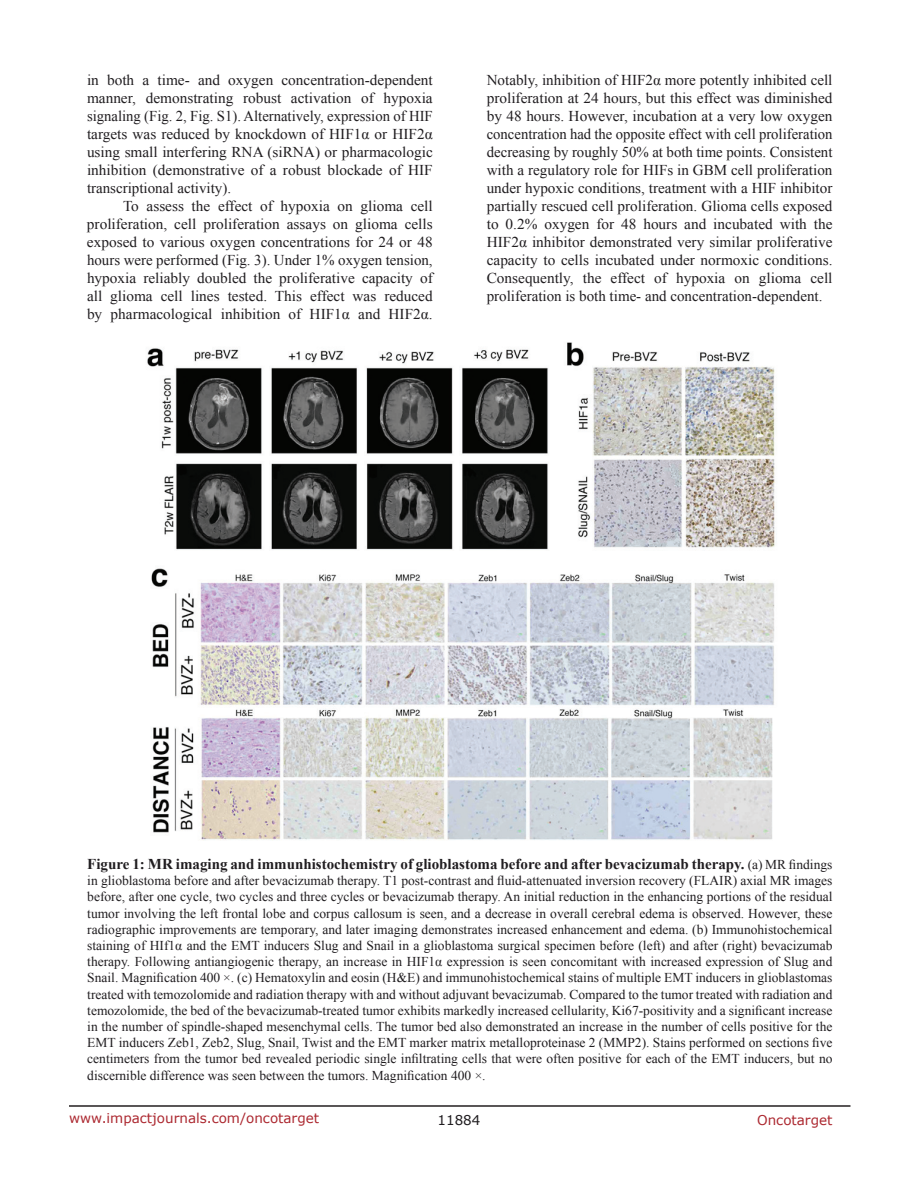
<style>
.page{position:relative;width:918px;height:1188px;background:#fff}
.page>*{position:absolute;margin:0;border:0;box-sizing:border-box;transform-origin:0 0}
.t1{font:15px/18px "Times New Roman";color:#201d20;text-align:justify}
.t2{font:700 15px "Times New Roman";color:#201d20}
.t3{font:13.5px/16.2px "Times New Roman";color:#201d20;text-align:justify}
.t4{font:13.5px "Verdana";color:#ac2830}
.t5{font:13.5px "Verdana";color:#201d20}
.s1{font-weight:400;font-size:13.5px}
</style>
<div class="page">
<hr style="left:69px;top:1105px;width:781px;height:2px;background:#231f20">
<img style="left:147px;top:342px;width:628px;height:498px">
<p class="t1" style="left:87px;top:71px;width:347px">in both a time- and oxygen concentration-dependent manner, demonstrating robust activation of hypoxia signaling (Fig. 2, Fig. S1). Alternatively, expression of HIF targets was reduced by knockdown of HIF1α or HIF2α using small interfering RNA (siRNA) or pharmacologic inhibition (demonstrative of a robust blockade of HIF transcriptional activity).</p>
<p class="t1" style="left:87px;top:197px;width:347px;text-indent:36px">To assess the effect of hypoxia on glioma cell proliferation, cell proliferation assays on glioma cells exposed to various oxygen concentrations for 24 or 48 hours were performed (Fig. 3). Under 1% oxygen tension, hypoxia reliably doubled the proliferative capacity of all glioma cell lines tested. This effect was reduced by pharmacological inhibition of HIF1α and HIF2α.</p>
<p class="t1" style="left:487px;top:71px;width:347px">Notably, inhibition of HIF2α more potently inhibited cell proliferation at 24 hours, but this effect was diminished by 48 hours. However, incubation at a very low oxygen concentration had the opposite effect with cell proliferation decreasing by roughly 50% at both time points. Consistent with a regulatory role for HIFs in GBM cell proliferation under hypoxic conditions, treatment with a HIF inhibitor partially rescued cell proliferation. Glioma cells exposed to 0.2% oxygen for 48 hours and incubated with the HIF2α inhibitor demonstrated very similar proliferative capacity to cells incubated under normoxic conditions.<br>Consequently, the effect of hypoxia on glioma cell proliferation is both time- and concentration-dependent.</p>
<p class="t2" style="left:87px;top:854px;width:747px">Figure 1: MR imaging and immunhistochemistry of glioblastoma before and after bevacizumab therapy. <span class="s1">(a) MR findings</span></p>
<p class="t3" style="left:87px;top:872px;width:747px">in glioblastoma before and after bevacizumab therapy. T1 post-contrast and fluid-attenuated inversion recovery (FLAIR) axial MR images before, after one cycle, two cycles and three cycles or bevacizumab therapy. An initial reduction in the enhancing portions of the residual tumor involving the left frontal lobe and corpus callosum is seen, and a decrease in overall cerebral edema is observed. However, these radiographic improvements are temporary, and later imaging demonstrates increased enhancement and edema. (b) Immunohistochemical staining of HIf1α and the EMT inducers Slug and Snail in a glioblastoma surgical specimen before (left) and after (right) bevacizumab therapy. Following antiangiogenic therapy, an increase in HIF1α expression is seen concomitant with increased expression of Slug and Snail. Magnification 400 ×. (c) Hematoxylin and eosin (H&amp;E) and immunohistochemical stains of multiple EMT inducers in glioblastomas treated with temozolomide and radiation therapy with and without adjuvant bevacizumab. Compared to the tumor treated with radiation and temozolomide, the bed of the bevacizumab-treated tumor exhibits markedly increased cellularity, Ki67-positivity and a significant increase in the number of spindle-shaped mesenchymal cells. The tumor bed also demonstrated an increase in the number of cells positive for the EMT inducers Zeb1, Zeb2, Slug, Snail, Twist and the EMT marker matrix metalloproteinase 2 (MMP2). Stains performed on sections five centimeters from the tumor bed revealed periodic single infiltrating cells that were often positive for each of the EMT inducers, but no discernible difference was seen between the tumors. Magnification 400 ×.</p>
<p class="t4" style="left:69px;top:1109px;width:252px">www.impactjournals.com/oncotarget</p>
<p class="t5" style="left:438px;top:1111px;width:44px">11884</p>
<p class="t4" style="left:757px;top:1111px;width:77px">Oncotarget</p>
</div>
